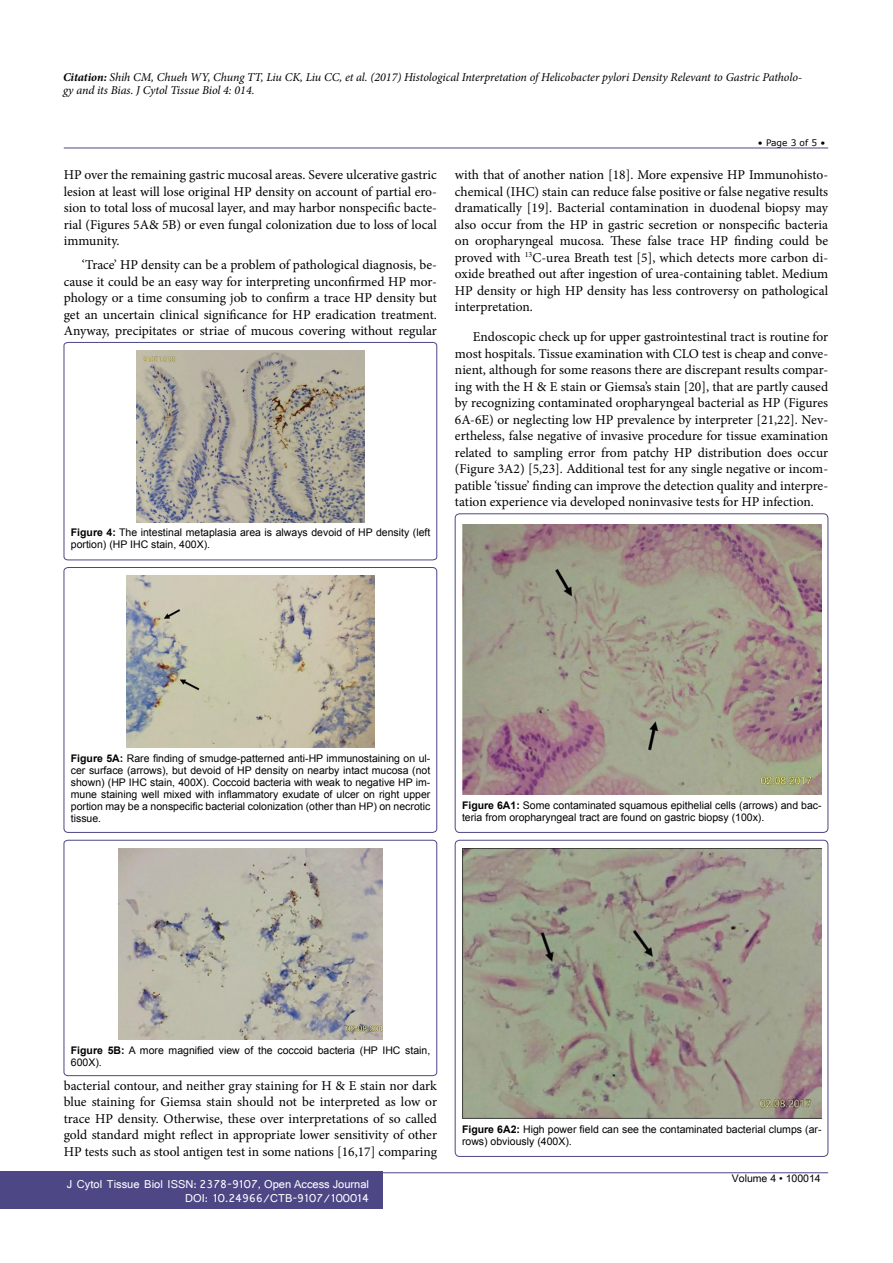
<style>
.page{position:relative;width:893px;height:1263px;background:#fff}
.page>*{position:absolute;margin:0;border:0;box-sizing:border-box;transform-origin:0 0}
.t1{font:13.5px/16.5px "Minion Pro";color:#000;text-align:justify}
.t2{font:italic 12px/13.5px "Minion Pro";letter-spacing:-.005em;color:#000}
.t3{font:12px/14.2px "Shruti";color:#fff;text-align:right}
.t4{font:10.5px/12px "Arial";color:#000}
.t5{font:10.5px "Arial Unicode MS";color:#000}
.t6{font:9px "MS Reference Sans Serif";color:#000}
.s1{font-weight:700}
</style>
<div class="page">
<hr style="left:64px;top:148px;width:764px;height:1px;background:#4d4785">
<hr style="left:64px;top:1172px;width:764px;height:1px;background:#4d4785">
<div style="left:0;top:1171px;width:383px;height:38px;background:#4d4785"></div>
<svg style="left:64px;top:342px;width:373px;height:218px"></svg>
<div style="left:64px;top:567px;width:373px;height:266px;border:1px solid #4d4785;border-radius:4px"></div>
<div style="left:455px;top:514px;width:373px;height:319px;border:1px solid #4d4785;border-radius:4px"></div>
<div style="left:455px;top:840px;width:373px;height:316px;border:1px solid #4d4785;border-radius:4px"></div>
<svg style="left:64px;top:840px;width:373px;height:236px"></svg>
<img style="left:136px;top:350px;width:229px;height:172px">
<img style="left:126px;top:575px;width:249px;height:172px">
<img style="left:462px;top:524px;width:360px;height:270px">
<img style="left:463px;top:848px;width:358px;height:271px">
<img style="left:119px;top:848px;width:264px;height:192px">
<p class="t2" style="left:63px;top:70px;width:741px"><span class="s1">Citation:</span> Shih CM, Chueh WY, Chung TT, Liu CK, Liu CC, et al. (2017) Histological Interpretation of Helicobacter pylori Density Relevant to Gastric Patholo&shy;gy and its Bias. J Cytol Tissue Biol 4: 014.</p>
<p class="t1" style="left:64px;top:167px;width:375px">HP over the remaining gastric mucosal areas. Severe ulcerative gastric lesion at least will lose original HP density on account of partial ero&shy;sion to total loss of mucosal layer, and may harbor nonspecific bacte&shy;rial (Figures 5A&amp; 5B) or even fungal colonization due to loss of local immunity.</p>
<p class="t1" style="left:64px;top:257px;width:375px;text-indent:18px">‘Trace’ HP density can be a problem of pathological diagnosis, be&shy;cause it could be an easy way for interpreting unconfirmed HP mor&shy;phology or a time consuming job to confirm a trace HP density but get an uncertain clinical significance for HP eradication treatment.<br>Anyway, precipitates or striae of mucous covering without regular</p>
<p class="t4" style="left:71px;top:527px;width:361px"><span class="s1">Figure 4:</span> The intestinal metaplasia area is always devoid of HP density (left portion) (HP IHC stain, 400X).</p>
<p class="t6" style="left:758px;top:137px;width:69px">• Page 3 of 5 •</p>
<p class="t1" style="left:455px;top:167px;width:375px">with that of another nation [18]. More expensive HP Immunohisto&shy;chemical (IHC) stain can reduce false positive or false negative results dramatically [19]. Bacterial contamination in duodenal biopsy may also occur from the HP in gastric secretion or nonspecific bacteria on oropharyngeal mucosa. These false trace HP finding could be proved with <sup>13</sup>C-urea Breath test [5], which detects more carbon di&shy;oxide breathed out after ingestion of urea-containing tablet. Medium HP density or high HP density has less controversy on pathological interpretation.</p>
<p class="t1" style="left:455px;top:329px;width:375px;text-indent:18px">Endoscopic check up for upper gastrointestinal tract is routine for most hospitals. Tissue examination with CLO test is cheap and conve&shy;nient, although for some reasons there are discrepant results compar&shy;ing with the H &amp; E stain or Giemsa’s stain [20], that are partly caused by recognizing contaminated oropharyngeal bacterial as HP (Figures 6A-6E) or neglecting low HP prevalence by interpreter [21,22]. Nev&shy;ertheless, false negative of invasive procedure for tissue examination related to sampling error from patchy HP distribution does occur (Figure 3A2) [5,23]. Additional test for any single negative or incom&shy;patible ‘tissue’ finding can improve the detection quality and interpre&shy;tation experience via developed noninvasive tests for HP infection.</p>
<p class="t4" style="left:71px;top:752px;width:361px;text-align:justify"><span class="s1">Figure 5A:</span> Rare finding of smudge-patterned anti-HP immunostaining on ul&shy;cer surface (arrows), but devoid of HP density on nearby intact mucosa (not shown) (HP IHC stain, 400X). Coccoid bacteria with weak to negative HP im&shy;mune staining well mixed with inflammatory exudate of ulcer on right upper portion may be a nonspecific bacterial colonization (other than HP) on necrotic tissue.</p>
<p class="t4" style="left:462px;top:799px;width:361px"><span class="s1">Figure 6A1:</span> Some contaminated squamous epithelial cells (arrows) and bac&shy;teria from oropharyngeal tract are found on gastric biopsy (100x).</p>
<p class="t4" style="left:71px;top:1044px;width:361px"><span class="s1">Figure 5B:</span> A more magnified view of the coccoid bacteria (HP IHC stain,<br>600X).</p>
<p class="t1" style="left:64px;top:1077px;width:375px">bacterial contour, and neither gray staining for H &amp; E stain nor dark blue staining for Giemsa stain should not be interpreted as low or trace HP density. Otherwise, these over interpretations of so called gold standard might reflect in appropriate lower sensitivity of other HP tests such as stool antigen test in some nations [16,17] comparing</p>
<p class="t3" style="left:67px;top:1176px;width:304px">J Cytol Tissue Biol ISSN: 2378-9107, Open Access Journal<br>DOI: 10.24966/CTB-9107/100014</p>
<p class="t4" style="left:462px;top:1124px;width:361px"><span class="s1">Figure 6A2:</span> High power field can see the contaminated bacterial clumps (ar&shy;rows) obviously (400X).</p>
<p class="t5" style="left:732px;top:1170px;width:90px">Volume 4 • 100014</p>
</div>
